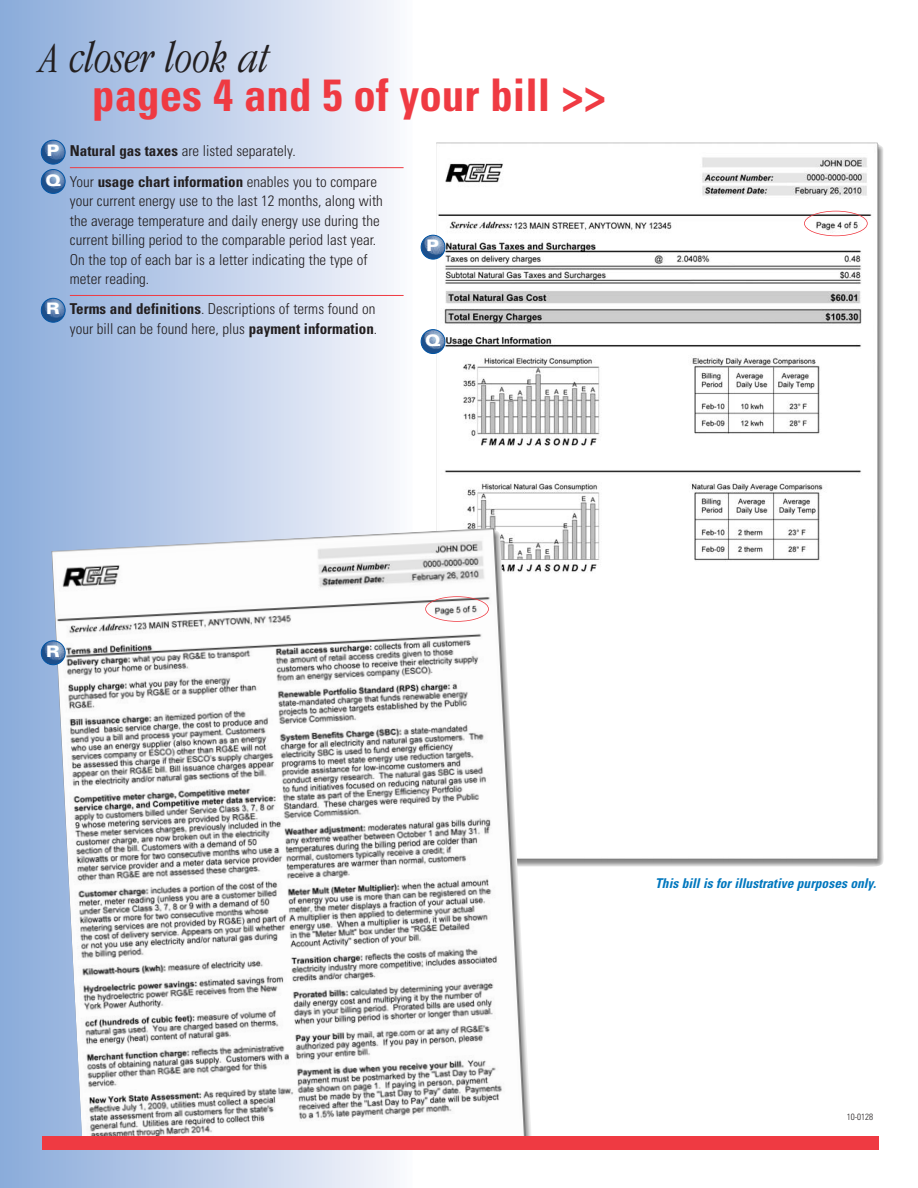
<style>
.page{position:relative;width:918px;height:1188px;background:#fff}
.page>*{position:absolute;margin:0;border:0;box-sizing:border-box;transform-origin:0 0}
.t1{font:700 condensed 45px "Univers";color:#ef3a42}
.t2{font:italic 300 condensed 45px "Garamond";color:#231f20}
.t3{font:900 expanded 15.9px/29.2px "Univers";color:#fff}
.t4{font:300 condensed 15px/19.5px "Univers";color:#231f20}
.t5{font:italic 700 condensed 13.5px "Univers";color:#0077be}
.t6{font:300 condensed 9px "Univers";color:#231f20}
.s1{font-weight:700}
</style>
<div class="page">
<div style="left:0;top:0;width:413px;height:1188px;background:linear-gradient(to right,#89aada,#f9f8fc)"></div>
<img style="left:435px;top:142px;width:449px;height:725px">
<hr style="left:70px;top:167px;width:334px;height:1px;background:#ef3a42">
<hr style="left:70px;top:295px;width:334px;height:1px;background:#ef3a42">
<svg style="left:41px;top:140px;width:24px;height:53px"></svg>
<div style="left:41px;top:169px;width:24px;height:25px;border:1px solid #0054a4;border-radius:50%"></div>
<svg style="left:41px;top:298px;width:24px;height:24px"></svg>
<div style="left:41px;top:298px;width:24px;height:24px;border:1px solid #0054a4;border-radius:50%"></div>
<div style="left:804px;top:211px;width:64px;height:25px;border:2px solid #ef3a42;border-radius:50%"></div>
<img style="left:52px;top:528px;width:487px;height:609px">
<div style="left:42px;top:1137px;width:837px;height:13px;background:#ef3a42"></div>
<svg style="left:421px;top:330px;width:24px;height:24px"></svg>
<div style="left:421px;top:329px;width:24px;height:25px;border:1px solid #0054a4;border-radius:50%"></div>
<svg style="left:421px;top:235px;width:24px;height:24px"></svg>
<div style="left:421px;top:235px;width:24px;height:24px;border:1px solid #0054a4;border-radius:50%"></div>
<svg style="left:41px;top:641px;width:24px;height:24px"></svg>
<div style="left:41px;top:641px;width:24px;height:24px;border:1px solid #0054a4;border-radius:50%"></div>
<div style="left:425px;top:596px;width:64px;height:26px;border:2px solid #ef3a42;border-radius:50%"></div>
<h1 class="t2" style="left:41px;top:40px;width:229px">A closer look at</h1>
<h1 class="t1" style="left:92px;top:79px;width:516px">pages 4 and 5 of your bill &gt;&gt;</h1>
<p class="t3" style="left:45px;top:137px;width:17px">P<br>Q</p>
<p class="t3" style="left:46px;top:295px;width:16px">R</p>
<p class="t4" style="left:70px;top:137px;width:309px;line-height:30.3px"><span class="s1">Natural gas taxes</span> are listed separately.<br>Your <span class="s1">usage chart information</span> enables you to compare</p>
<p class="t4" style="left:70px;top:192px;width:315px">your current energy use to the last 12 months, along with the average temperature and daily energy use during the current billing period to the comparable period last year.<br>On the top of each bar is a letter indicating the type of meter reading.</p>
<p class="t4" style="left:70px;top:301px;width:309px"><span class="s1">Terms and definitions</span>. Descriptions of terms found on your bill can be found here, plus <span class="s1">payment information</span>.</p>
<p class="t3" style="left:426px;top:232px;width:14px">P</p>
<p class="t3" style="left:425px;top:326px;width:17px">Q</p>
<p class="t3" style="left:46px;top:638px;width:16px">R</p>
<p class="t5" style="left:655px;top:879px;width:225px">This billis forillustrative purposes only.</p>
<p class="t6" style="left:847px;top:1113px;width:28px">10-0128</p>
</div>
